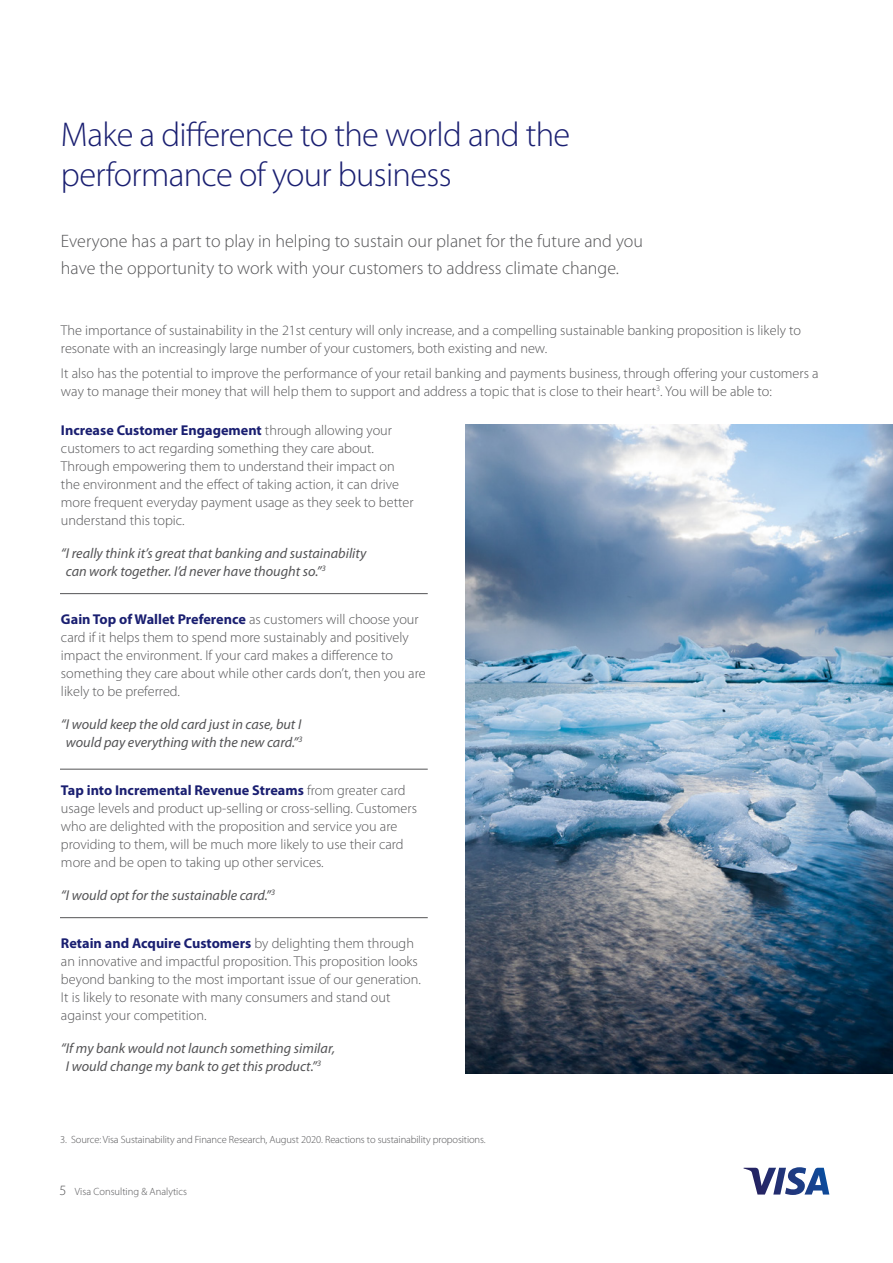
<style>
.page{position:relative;width:893px;height:1263px;background:#fff}
.page>*{position:absolute;margin:0;border:0;box-sizing:border-box;transform-origin:0 0}
.t1{font:300 34.5px/40.5px "Myriad Pro";letter-spacing:-.02em;color:#1a1f71}
.t2{font:300 18px/27px "Myriad Pro";color:#545456}
.t3{font:300 14.25px/18px "Myriad Pro";color:#545456}
.t4{font:italic 14.25px/18px "Myriad Pro";color:#545456}
.t5{font:300 10.5px "Myriad Pro";letter-spacing:-.01em;color:#545456}
.s1{font-weight:700;color:#1a1f71}
</style>
<div class="page">
<img style="left:465px;top:424px;width:428px;height:649px">
<hr style="left:60px;top:593px;width:368px;height:1px;background:#545456">
<hr style="left:60px;top:769px;width:368px;height:1px;background:#545456">
<hr style="left:60px;top:917px;width:368px;height:1px;background:#545456">
<svg style="left:743px;top:1167px;width:86px;height:28px"></svg>
<h2 class="t1" style="left:61px;top:115px;width:511px">Make a difference to the world and the performance of your business</h2>
<p class="t2" style="left:61px;top:228px;width:583px">Everyone has a part to play in helping to sustain our planet for the future and you have the opportunity to work with your customers to address climate change.</p>
<p class="t3" style="left:61px;top:322px;width:741px">The importance of sustainability in the 21st century will only increase, and a compelling sustainable banking proposition is likely to resonate with an increasingly large number of your customers, both existing and new.</p>
<p class="t3" style="left:61px;top:365px;width:759px">It also has the potential to improve the performance of your retail banking and payments business, through offering your customers a way to manage their money that will help them to support and address a topic that is close to their heart<sup>3</sup>. You will be able to:</p>
<p class="t3" style="left:61px;top:422px;width:354px"><span class="s1">Increase Customer Engagement</span> through allowing your customers to act regarding something they care about.<br>Through empowering them to understand their impact on the environment and the effect of taking action, it can drive more frequent everyday payment usage as they seek to better understand this topic.</p>
<p class="t4" style="left:66px;top:545px;width:302px;text-indent:-5px">“I really think it’s great that banking and sustainability can work together. I’d never have thought so.”<sup>3</sup></p>
<p class="t3" style="left:61px;top:611px;width:366px"><span class="s1">Gain Top of Wallet Preference</span> as customers will choose your card if it helps them to spend more sustainably and positively impact the environment. If your card makes a difference to something they care about while other cards don’t, then you are likely to be preferred.</p>
<p class="t4" style="left:61px;top:716px;width:243px;text-align:center">“I would keep the old card just in case, but I would pay everything with the new card.”<sup>3</sup></p>
<p class="t3" style="left:61px;top:782px;width:358px"><span class="s1">Tap into Incremental Revenue Streams</span> from greater card usage levels and product up-selling or cross-selling. Customers who are delighted with the proposition and service you are providing to them, will be much more likely to use their card more and be open to taking up other services.</p>
<p class="t4" style="left:61px;top:887px;width:216px">“I would opt for the sustainable card.”<sup>3</sup></p>
<p class="t3" style="left:61px;top:935px;width:361px"><span class="s1">Retain and Acquire Customers</span> by delighting them through an innovative and impactful proposition. This proposition looks beyond banking to the most important issue of our generation.<br>It is likely to resonate with many consumers and stand out against your competition.</p>
<p class="t4" style="left:66px;top:1040px;width:271px;text-indent:-5px">“If my bank would not launch something similar,<br>I would change my bank to get this product.”<sup>3</sup></p>
<p class="t5" style="left:60px;top:1134px;width:427px">3. Source: Visa Sustainability and Finance Research, August 2020. Reactions to sustainability propositions.</p>
<p class="t3" style="left:59px;top:1181px;width:8px">5</p>
<p class="t5" style="left:75px;top:1186px;width:114px">Visa Consulting &amp; Analytics</p>
</div>
